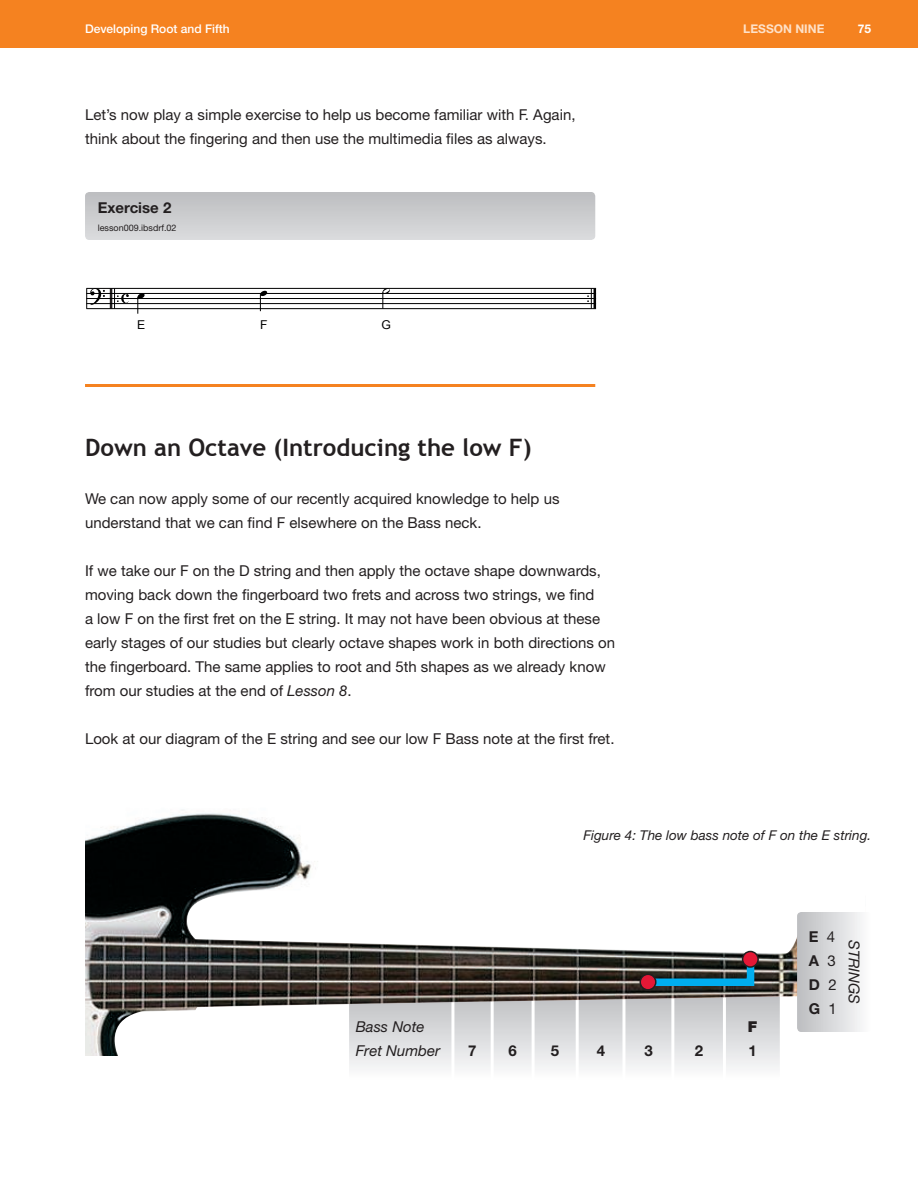
<style>
.page{position:relative;width:918px;height:1188px;background:#fff}
.page>*{position:absolute;margin:0;border:0;box-sizing:border-box;transform-origin:0 0}
.t1{font:700 24px "Trebuchet MS";color:#231f20}
.t2{font:15px/24px "Helvetica Neue LT Std";color:#231f20}
.t3{font:italic 15px/24px "Helvetica Neue LT Std";color:#231f20}
.t4{font:700 15px/24px "Helvetica Neue LT Std";color:#231f20;text-align:justify}
.t5{font:900 15px "Helvetica Neue LT Std";color:#231f20}
.t6{font:italic 13.5px "Helvetica Neue LT Std";color:#231f20}
.t7{font:12.15px "Arial";color:#000}
.t8{font:500 12px "Helvetica Neue LT Std";color:#fff}
.t9{font:700 12px "Helvetica Neue LT Std";color:#fee1c8}
.t10{font:700 12px "Helvetica Neue LT Std";color:#fff}
.t11{font:9px "Helvetica Neue LT Std";color:#231f20}
.s1{font-style:italic}
.s2{font-weight:400}
</style>
<div class="page">
<div style="left:0;top:0;width:918px;height:48px;background:#f58220"></div>
<div style="left:85px;top:192px;width:510px;height:48px;background:linear-gradient(to bottom,#bdbec0,#dadbdd);border-radius:4px"></div>
<hr style="left:110px;top:288px;width:2px;height:21px;background:#231f20">
<svg style="left:114px;top:289px;width:15px;height:19px"></svg>
<hr style="left:594px;top:288px;width:2px;height:21px;background:#000">
<svg style="left:587px;top:289px;width:5px;height:19px"></svg>
<hr style="left:86px;top:308px;width:510px;height:1px;background:#000">
<hr style="left:86px;top:303px;width:510px;height:1px;background:#000">
<hr style="left:86px;top:298px;width:510px;height:1px;background:#000">
<hr style="left:86px;top:293px;width:510px;height:1px;background:#000">
<hr style="left:86px;top:288px;width:510px;height:1px;background:#000">
<svg style="left:86px;top:288px;width:19px;height:21px"></svg>
<svg style="left:138px;top:294px;width:7px;height:20px"></svg>
<svg style="left:260px;top:291px;width:7px;height:20px"></svg>
<svg style="left:383px;top:288px;width:7px;height:21px"></svg>
<hr style="left:85px;top:384px;width:510px;height:3px;background:#f58220">
<div style="left:349px;top:992px;width:431px;height:88px;background:#f4f5f5;border-radius:4px"></div>
<hr style="left:491px;top:980px;width:3px;height:100px;background:#fff">
<hr style="left:532px;top:984px;width:3px;height:96px;background:#fff">
<hr style="left:576px;top:978px;width:3px;height:102px;background:#fff">
<hr style="left:622px;top:984px;width:3px;height:96px;background:#fff">
<hr style="left:671px;top:980px;width:3px;height:100px;background:#fff">
<hr style="left:723px;top:979px;width:3px;height:104px;background:#fff">
<hr style="left:451px;top:979px;width:3px;height:101px;background:#fff">
<img style="left:85px;top:813px;width:712px;height:243px">
<div style="left:790px;top:866px;width:75px;height:68px;background:#fff"></div>
<div style="left:797px;top:912px;width:74px;height:120px;background:linear-gradient(to right,#bcbdc0,#fbfcfc);border-radius:4px"></div>
<svg style="left:640px;top:951px;width:118px;height:39px;background:#3a5c64"></svg>
<div style="left:743px;top:952px;width:15px;height:15px;background:#e51836;border-radius:50%"></div>
<div style="left:742px;top:951px;width:17px;height:17px;border:2px solid #231f20;border-radius:50%"></div>
<div style="left:640px;top:974px;width:16px;height:16px;background:#e51836;border-radius:50%"></div>
<div style="left:639px;top:974px;width:18px;height:17px;border:2px solid #231f20;border-radius:50%"></div>
<p class="t8" style="left:85px;top:22px;width:146px">Developing Root and Fifth</p>
<p class="t9" style="left:743px;top:21px;width:83px">Lesson NINE</p>
<p class="t10" style="left:858px;top:21px;width:15px">75</p>
<p class="t2" style="left:85px;top:102px;width:492px">Let’s now play a simple exercise to help us become familiar with F. Again, think about the fingering and then use the multimedia files as always.</p>
<p class="t4" style="left:98px;top:195px;width:75px">Exercise 2</p>
<p class="t11" style="left:98px;top:222px;width:80px">lesson009.ibsdrf.02</p>
<p class="t7" style="left:137px;top:317px;width:10px">E</p>
<p class="t7" style="left:260px;top:317px;width:9px">F</p>
<p class="t7" style="left:382px;top:317px;width:11px">G</p>
<h1 class="t1" style="left:85px;top:432px;width:448px">Down an Octave (Introducing the low F)</h1>
<p class="t2" style="left:85px;top:486px;width:476px">We can now apply some of our recently acquired knowledge to help us understand that we can find F elsewhere on the Bass neck.</p>
<p class="t2" style="left:85px;top:558px;width:532px">If we take our F on the D string and then apply the octave shape downwards, moving back down the fingerboard two frets and across two strings, we find<br>a low F on the first fret on the E string. It may not have been obvious at these early stages of our studies but clearly octave shapes work in both directions on the fingerboard. The same applies to root and 5th shapes as we already know from our studies at the end of <span class="s1">Lesson 8</span>.</p>
<p class="t2" style="left:85px;top:726px;width:531px">Look at our diagram of the E string and see our low F Bass note at the first fret.</p>
<p class="t6" style="left:583px;top:827px;width:289px">Figure 4: The low bass note of F on the E string.</p>
<p class="t3" style="left:356px;top:1014px;width:86px">Bass Note<br>Fret Number</p>
<p class="t4" style="left:468px;top:1038px;width:10px">7</p>
<p class="t4" style="left:509px;top:1038px;width:10px">6</p>
<p class="t4" style="left:551px;top:1038px;width:10px">5</p>
<p class="t4" style="left:597px;top:1038px;width:10px">4</p>
<p class="t4" style="left:645px;top:1038px;width:10px">3</p>
<p class="t4" style="left:695px;top:1038px;width:10px">2</p>
<p class="t5" style="left:748px;top:1018px;width:11px">F</p>
<p class="t4" style="left:749px;top:1038px;width:10px">1</p>
<p class="t4" style="left:809px;top:924px;width:30px">E <span class="s2">4<br></span>A <span class="s2">3<br></span>D <span class="s2">2<br></span>G <span class="s2">1</span></p>
<p class="t3" style="left:866px;top:940px;width:66px;rotate:90deg">STRINGS</p>
</div>
